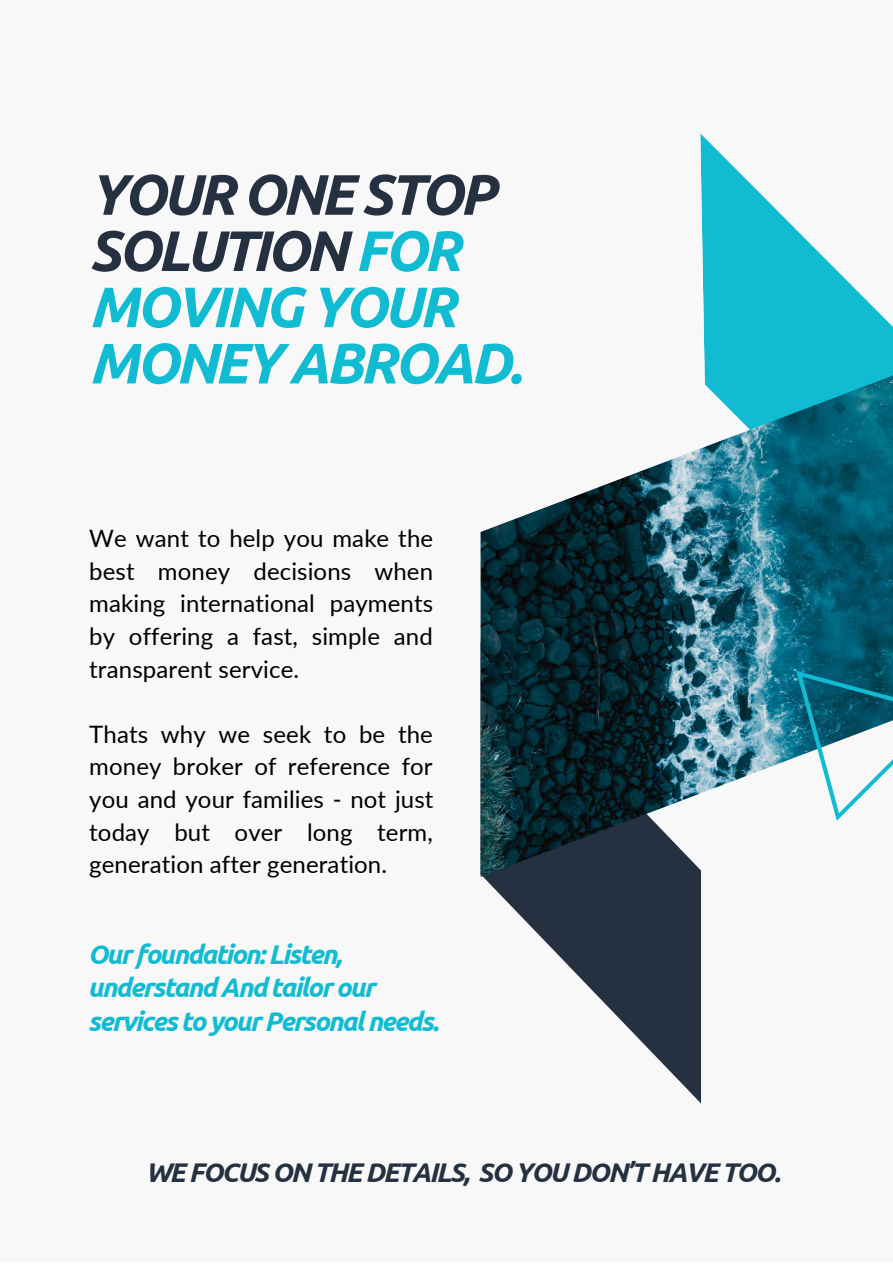
<style>
.page{position:relative;width:893px;height:1264px;background:#fff}
.page>*{position:absolute;margin:0;border:0;box-sizing:border-box;transform-origin:0 0}
.t1{font:italic 700 57px/56.2px "Ubuntu";letter-spacing:-.06em;color:#11bcd3}
.t2{font:italic 700 27px/33.8px "Ubuntu";letter-spacing:-.06em;color:#11bcd3}
.t3{font:italic 700 27px "Ubuntu";letter-spacing:-.06em;color:#253140}
.t4{font:24px/32.5px "Lato";letter-spacing:.005em;color:#000;text-align:justify}
.s1{color:#253140}
</style>
<div class="page">
<div style="left:0;top:0;width:892px;height:1262px;background:#f8f8f8"></div>
<svg style="left:480px;top:876px;width:221px;height:227px"></svg>
<svg style="left:700px;top:133px;width:192px;height:222px;fill:#11bcd3"></svg>
<img style="left:480px;top:355px;width:412px;height:521px">
<svg style="left:741px;top:616px;width:151px;height:204px"></svg>
<h1 class="t1" style="left:89px;top:165px;width:434px"><span class="s1">YOUR ONE STOP<br>SOLUTION</span> FOR<br>MOVING YOUR<br>MONEYABROAD.</h1>
<p class="t4" style="left:89px;top:521px;width:345px">We want to help you make the best money decisions when making international payments by offering a fast, simple and transparent service.</p>
<p class="t4" style="left:89px;top:717px;width:346px">Thats why we seek to be the money broker of reference for you and your families - not just today but over long term, generation after generation.</p>
<p class="t2" style="left:88px;top:936px;width:352px">Our foundation: Listen, understand And tailor our services to your Personal needs.</p>
<p class="t3" style="left:146px;top:1156px;width:636px">WE FOCUS ON THE DETAILS, SO YOU DON’T HAVE TOO.</p>
</div>
